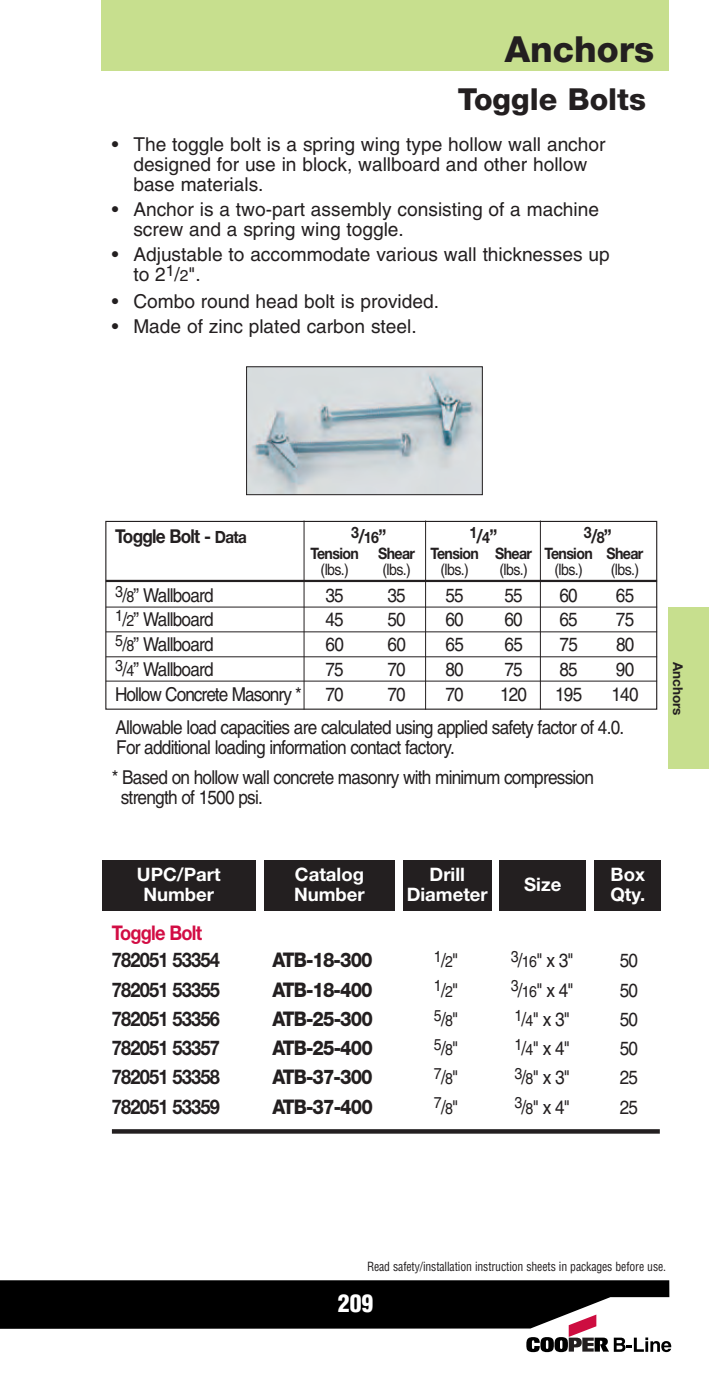
<style>
.page{position:relative;width:709px;height:1377px;background:#fff}
.page>*{position:absolute;margin:0;border:0;box-sizing:border-box;transform-origin:0 0}
.t1{font:800 36px "Helvetica Neue";color:#231f20}
.t2{font:800 30.38px "Helvetica Neue";color:#231f20}
.t3{font:900 condensed 23.62px "Helvetica";color:#fff}
.t4{font:700 20.25px "Helvetica Neue";letter-spacing:-.045em;color:#231f20;scale:.9 1}
.t5{font:800 20.25px "Helvetica Neue";letter-spacing:-.05em;color:#231f20;scale:.9 1}
.t6{font:700 20.25px "Helvetica Neue";letter-spacing:-.045em;color:#d20d44;scale:.9 1}
.t7{font:19.12px/20.2px "Helvetica";letter-spacing:-.045em;color:#231f20;scale:.9 1}
.t8{font:19.12px/20.2px "Helvetica";color:#231f20}
.t9{font:700 19.12px "Helvetica Neue";letter-spacing:-.045em;color:#231f20;scale:.9 1}
.t10{font:700 18.45px/20.2px "Helvetica Neue";color:#fff;text-align:center}
.t11{font:15.75px "Helvetica";letter-spacing:-.045em;color:#231f20;scale:.9 1}
.t12{font:700 15.75px/18.4px "Helvetica Neue";letter-spacing:-.045em;color:#231f20;scale:.9 1}
.t13{font:700 13.5px "Helvetica Neue";color:#231f20}
.t14{font:condensed 12.38px "Helvetica";letter-spacing:-.01em;color:#231f20;scale:.95 1}
.s1{font-size:15.75px}
.s2{font-size:16.88px}
.s3{font-size:19.12px}
</style>
<div class="page">
<div style="left:101px;top:0;width:567px;height:71px;background:#c7df8e"></div>
<div style="left:668px;top:608px;width:41px;height:162px;background:#c7df8e"></div>
<svg style="left:0;top:1280px;width:671px;height:72px"></svg>
<div style="left:102px;top:861px;width:153px;height:50px;background:#231f20"></div>
<div style="left:594px;top:861px;width:67px;height:50px;background:#231f20"></div>
<div style="left:499px;top:861px;width:87px;height:50px;background:#231f20"></div>
<div style="left:264px;top:861px;width:131px;height:50px;background:#231f20"></div>
<div style="left:403px;top:861px;width:88px;height:50px;background:#231f20"></div>
<img style="left:248px;top:368px;width:232px;height:125px">
<div style="left:246px;top:366px;width:236px;height:129px;border:1px solid #231f20"></div>
<div style="left:112px;top:1129px;width:548px;height:5px;background:#231f20"></div>
<div style="left:105px;top:521px;width:552px;height:189px;border:1px solid #231f20"></div>
<hr style="left:106px;top:580px;width:551px;height:2px;background:#231f20">
<hr style="left:106px;top:607px;width:551px;height:1px;background:#231f20">
<hr style="left:106px;top:631px;width:551px;height:1px;background:#231f20">
<hr style="left:106px;top:656px;width:551px;height:1px;background:#231f20">
<hr style="left:106px;top:681px;width:551px;height:1px;background:#231f20">
<hr style="left:425px;top:521px;width:1px;height:189px;background:#231f20">
<hr style="left:540px;top:521px;width:1px;height:189px;background:#231f20">
<hr style="left:304px;top:521px;width:1px;height:189px;background:#231f20">
<h1 class="t1" style="left:505px;top:37px;width:151px">Anchors</h1>
<h2 class="t2" style="left:458px;top:89px;width:190px">Toggle Bolts</h2>
<p class="t8" style="left:133px;top:136px;width:473px;text-indent:-22px">• The toggle bolt is a spring wing type hollow wall anchor designed for use in block, wallboard and other hollow base materials.</p>
<p class="t8" style="left:133px;top:201px;width:467px;text-indent:-22px">• Anchor is a two-part assembly consisting of a machine screw and a spring wing toggle.</p>
<p class="t8" style="left:133px;top:246px;width:478px;text-indent:-22px">• Adjustable to accommodate various wall thicknesses up to 2<sup>1</sup>/<span class="s1">2</span>".</p>
<p class="t8" style="left:112px;top:293px;width:329px">• Combo round head bolt is provided.</p>
<p class="t8" style="left:112px;top:318px;width:306px">• Made of zinc plated carbon steel.</p>
<p class="t9" style="left:115px;top:530px;width:148px">Toggle Bolt - <span class="s2">Data</span></p>
<p class="t12" style="left:351px;top:530px;width:41px">3<span class="s3">/</span>16<span class="s3">”</span></p>
<p class="t12" style="left:469px;top:527px;width:33px">1<span class="s3">/</span>4<span class="s3">”</span></p>
<p class="t12" style="left:311px;top:527px;width:371px;text-indent:273px">3<span class="s3">/</span>8<span class="s3">”<br></span>Tension Shear Tension Shear Tension Shear</p>
<p class="t11" style="left:320px;top:563px;width:33px">(lbs.)</p>
<p class="t11" style="left:382px;top:563px;width:33px">(lbs.)</p>
<p class="t11" style="left:440px;top:563px;width:33px">(lbs.)</p>
<p class="t11" style="left:499px;top:563px;width:33px">(lbs.)</p>
<p class="t11" style="left:554px;top:563px;width:33px">(lbs.)</p>
<p class="t11" style="left:611px;top:563px;width:33px">(lbs.)</p>
<p class="t7" style="left:115px;top:587px;width:111px"><sup>3</sup>/<span class="s1">8</span>” Wallboard</p>
<p class="t7" style="left:325px;top:587px;width:22px">35</p>
<p class="t7" style="left:387px;top:587px;width:22px">35</p>
<p class="t7" style="left:445px;top:587px;width:22px">55</p>
<p class="t7" style="left:504px;top:587px;width:22px">55</p>
<p class="t7" style="left:559px;top:587px;width:22px">60</p>
<p class="t7" style="left:616px;top:587px;width:22px">65</p>
<p class="t7" style="left:115px;top:611px;width:111px"><sup>1</sup>/<span class="s1">2</span>” Wallboard</p>
<p class="t7" style="left:325px;top:611px;width:22px">45</p>
<p class="t7" style="left:387px;top:611px;width:22px">50</p>
<p class="t7" style="left:445px;top:611px;width:22px">60</p>
<p class="t7" style="left:504px;top:611px;width:22px">60</p>
<p class="t7" style="left:559px;top:611px;width:22px">65</p>
<p class="t7" style="left:616px;top:611px;width:22px">75</p>
<p class="t7" style="left:115px;top:636px;width:111px"><sup>5</sup>/<span class="s1">8</span>” Wallboard</p>
<p class="t7" style="left:325px;top:636px;width:22px">60</p>
<p class="t7" style="left:387px;top:636px;width:22px">60</p>
<p class="t7" style="left:445px;top:636px;width:22px">65</p>
<p class="t7" style="left:504px;top:636px;width:22px">65</p>
<p class="t7" style="left:559px;top:636px;width:22px">75</p>
<p class="t7" style="left:616px;top:636px;width:22px">80</p>
<p class="t7" style="left:115px;top:661px;width:111px"><sup>3</sup>/<span class="s1">4</span>” Wallboard</p>
<p class="t7" style="left:325px;top:661px;width:22px">75</p>
<p class="t7" style="left:387px;top:661px;width:22px">70</p>
<p class="t7" style="left:445px;top:661px;width:22px">80</p>
<p class="t7" style="left:504px;top:661px;width:22px">75</p>
<p class="t7" style="left:559px;top:661px;width:22px">85</p>
<p class="t7" style="left:616px;top:661px;width:22px">90</p>
<p class="t7" style="left:115px;top:686px;width:256px">Hollow Concrete Masonry * 70</p>
<p class="t7" style="left:387px;top:686px;width:22px">70</p>
<p class="t7" style="left:445px;top:686px;width:22px">70</p>
<p class="t7" style="left:500px;top:686px;width:32px">120</p>
<p class="t7" style="left:555px;top:686px;width:32px">195</p>
<p class="t7" style="left:611px;top:686px;width:32px">140</p>
<p class="t7" style="left:115px;top:719px;width:567px">Allowable load capacities are calculated using applied safety factor of 4.0.<br>For additional loading information contact factory.</p>
<p class="t7" style="left:121px;top:769px;width:527px;text-indent:-9px">* Based on hollow wall concrete masonry with minimum compression strength of 1500 psi.</p>
<p class="t10" style="left:137px;top:866px;width:85px">UPC/Part<br>Number</p>
<p class="t10" style="left:610px;top:866px;width:36px;text-align:left">Box<br>Qty.</p>
<p class="t10" style="left:294px;top:866px;width:72px;text-align:left">Catalog<br>Number</p>
<p class="t10" style="left:407px;top:866px;width:83px">Drill<br>Diameter</p>
<p class="t10" style="left:524px;top:876px;width:39px">Size</p>
<p class="t6" style="left:112px;top:926px;width:102px">Toggle Bolt</p>
<p class="t4" style="left:112px;top:953px;width:122px">782051 53354</p>
<p class="t5" style="left:273px;top:953px;width:113px">ATB-18-300</p>
<p class="t11" style="left:434px;top:953px;width:29px">1<span class="s3">/</span>2<span class="s3">"</span></p>
<p class="t7" style="left:511px;top:952px;width:71px"><sup>3</sup>/<span class="s1">16</span>" x 3"</p>
<p class="t7" style="left:619px;top:952px;width:22px">50</p>
<p class="t4" style="left:112px;top:982px;width:122px">782051 53355</p>
<p class="t5" style="left:273px;top:982px;width:113px">ATB-18-400</p>
<p class="t11" style="left:434px;top:983px;width:29px">1<span class="s3">/</span>2<span class="s3">"</span></p>
<p class="t7" style="left:511px;top:981px;width:71px"><sup>3</sup>/<span class="s1">16</span>" x 4"</p>
<p class="t7" style="left:619px;top:981px;width:22px">50</p>
<p class="t4" style="left:112px;top:1011px;width:122px">782051 53356</p>
<p class="t5" style="left:273px;top:1011px;width:113px">ATB-25-300</p>
<p class="t11" style="left:434px;top:1012px;width:29px">5<span class="s3">/</span>8<span class="s3">"</span></p>
<p class="t7" style="left:514px;top:1011px;width:63px"><sup>1</sup>/<span class="s1">4</span>" x 3"</p>
<p class="t7" style="left:619px;top:1011px;width:22px">50</p>
<p class="t4" style="left:112px;top:1041px;width:122px">782051 53357</p>
<p class="t5" style="left:273px;top:1041px;width:113px">ATB-25-400</p>
<p class="t11" style="left:434px;top:1041px;width:29px">5<span class="s3">/</span>8<span class="s3">"</span></p>
<p class="t7" style="left:514px;top:1040px;width:63px"><sup>1</sup>/<span class="s1">4</span>" x 4"</p>
<p class="t7" style="left:619px;top:1040px;width:22px">50</p>
<p class="t4" style="left:112px;top:1070px;width:122px">782051 53358</p>
<p class="t5" style="left:273px;top:1070px;width:113px">ATB-37-300</p>
<p class="t11" style="left:434px;top:1070px;width:29px">7<span class="s3">/</span>8<span class="s3">"</span></p>
<p class="t7" style="left:514px;top:1069px;width:63px"><sup>3</sup>/<span class="s1">8</span>" x 3"</p>
<p class="t7" style="left:620px;top:1069px;width:22px">25</p>
<p class="t4" style="left:112px;top:1099px;width:122px">782051 53359</p>
<p class="t5" style="left:273px;top:1099px;width:113px">ATB-37-400</p>
<p class="t11" style="left:434px;top:1100px;width:29px">7<span class="s3">/</span>8<span class="s3">"</span></p>
<p class="t7" style="left:514px;top:1098px;width:63px"><sup>3</sup>/<span class="s1">8</span>" x 4"</p>
<p class="t7" style="left:619px;top:1098px;width:22px">25</p>
<p class="t13" style="left:683px;top:662px;width:55px;rotate:90deg">Anchors</p>
<p class="t14" style="left:367px;top:1260px;width:316px">Read safety/installation instruction sheets in packages before use.</p>
<p class="t3" style="left:338px;top:1290px;width:37px">209</p>
</div>
